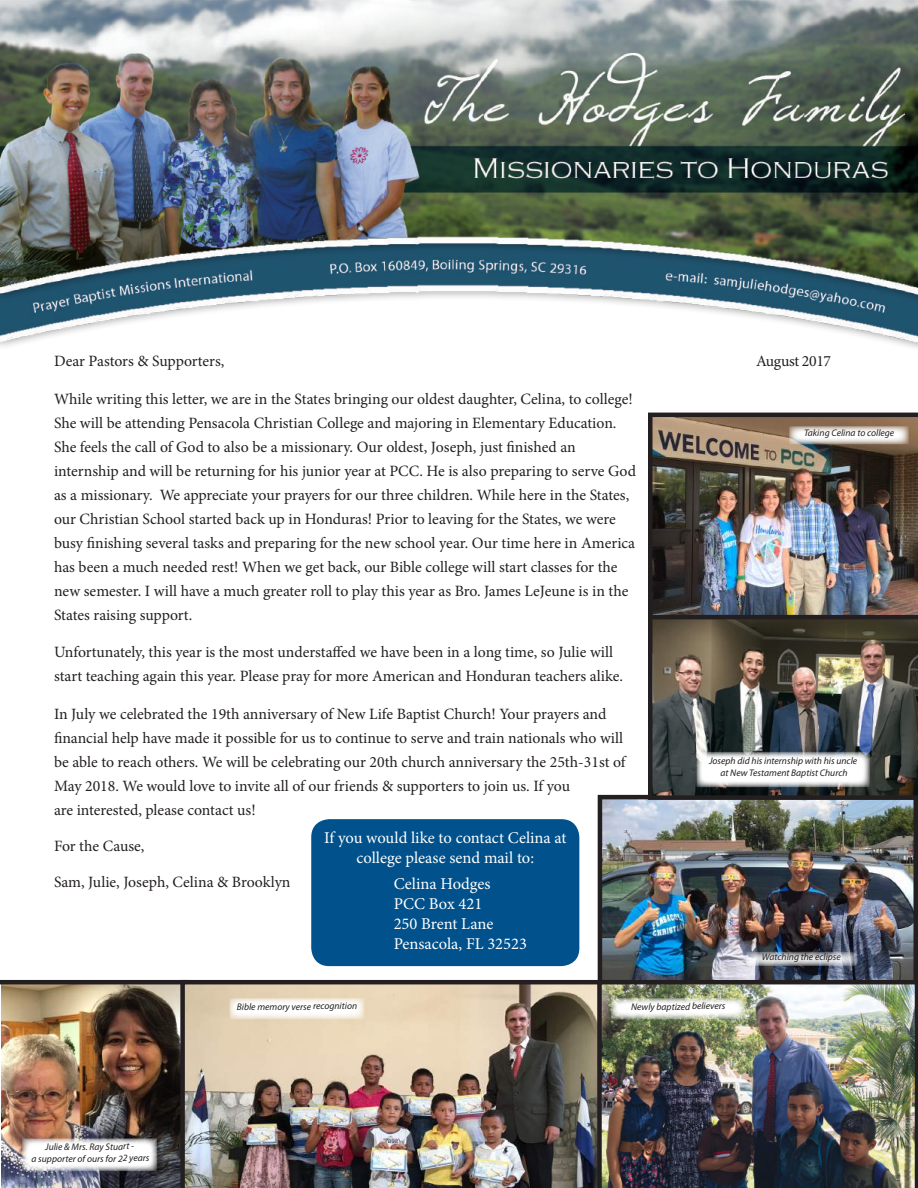
<style>
.page{position:relative;width:918px;height:1188px;background:#fff}
.page>*{position:absolute;margin:0;border:0;box-sizing:border-box;transform-origin:0 0}
.t1{font:16.5px/19.8px "Minion Pro";color:#fff;text-align:center}
.t2{font:15.75px/24px "Minion Pro";letter-spacing:-.005em;color:#231f20}
.t3{font:italic 9.6px/12px "Myriad Pro";color:#231f20;text-align:center}
</style>
<div class="page">
<img style="left:603px;top:800px;width:310px;height:180px">
<div style="left:598px;top:795px;width:320px;height:203px;border:4px solid #231f20"></div>
<img style="left:648px;top:619px;width:270px;height:181px">
<img style="left:648px;top:413px;width:270px;height:206px">
<img style="left:0;top:980px;width:180px;height:208px">
<img style="left:0;top:0;width:918px;height:349px">
<svg style="left:789px;top:426px;width:120px;height:18px"></svg>
<svg style="left:746px;top:952px;width:111px;height:14px;background:#b6b8be"></svg>
<svg style="left:696px;top:752px;width:174px;height:35px"></svg>
<img style="left:180px;top:980px;width:417px;height:208px">
<svg style="left:230px;top:998px;width:135px;height:22px"></svg>
<svg style="left:22px;top:1138px;width:135px;height:33px"></svg>
<img style="left:597px;top:980px;width:321px;height:208px">
<svg style="left:611px;top:998px;width:135px;height:22px"></svg>
<div style="left:311px;top:819px;width:268px;height:147px;background:#01518c;border-radius:18px"></div>
<p class="t2" style="left:54px;top:349px;width:172px">Dear Pastors &amp; Supporters,</p>
<p class="t2" style="left:756px;top:349px;width:77px">August 2017</p>
<p class="t2" style="left:54px;top:387px;width:584px">While writing this letter, we are in the States bringing our oldest daughter, Celina, to college!<br>She will be attending Pensacola Christian College and majoring in Elementary Education.<br>She feels the call of God to also be a missionary. Our oldest, Joseph, just finished an internship and will be returning for his junior year at PCC. He is also preparing to serve God as a missionary. We appreciate your prayers for our three children. While here in the States, our Christian School started back up in Honduras! Prior to leaving for the States, we were busy finishing several tasks and preparing for the new school year. Our time here in America has been a much needed rest! When we get back, our Bible college will start classes for the new semester. I will have a much greater roll to play this year as Bro. James LeJeune is in the States raising support.</p>
<p class="t2" style="left:54px;top:640px;width:571px">Unfortunately, this year is the most understaffed we have been in a long time, so Julie will start teaching again this year. Please pray for more American and Honduran teachers alike.</p>
<p class="t2" style="left:54px;top:702px;width:573px">In July we celebrated the 19th anniversary of New Life Baptist Church! Your prayers and financial help have made it possible for us to continue to serve and train nationals who will be able to reach others. We will be celebrating our 20th church anniversary the 25th-31st of May 2018. We would love to invite all of our friends &amp; supporters to join us. If you<br>are interested, please contact us!</p>
<p class="t2" style="left:54px;top:834px;width:92px">For the Cause,</p>
<p class="t2" style="left:54px;top:870px;width:238px">Sam, Julie, Joseph, Celina &amp; Brooklyn</p>
<p class="t3" style="left:804px;top:427px;width:92px">Taking Celina to college</p>
<p class="t3" style="left:709px;top:755px;width:150px">Joseph did his internship with his uncle at New Testament Baptist Church</p>
<p class="t1" style="left:324px;top:828px;width:244px">If you would like to contact Celina at college please send mail to:</p>
<p class="t1" style="left:394px;top:874px;width:135px;text-align:left">Celina Hodges<br>PCC Box 421<br>250 Brent Lane<br>Pensacola, FL 32523</p>
<p class="t3" style="left:32px;top:1140px;width:119px">Julie &amp; Mrs. Ray Stuart -<br>a supporter of ours for 22 years</p>
<p class="t3" style="left:237px;top:1000px;width:122px">Bible memory verse recognition</p>
<p class="t3" style="left:631px;top:1000px;width:96px">Newly baptized believers</p>
<p class="t3" style="left:762px;top:950px;width:81px">Watching the eclipse</p>
</div>
